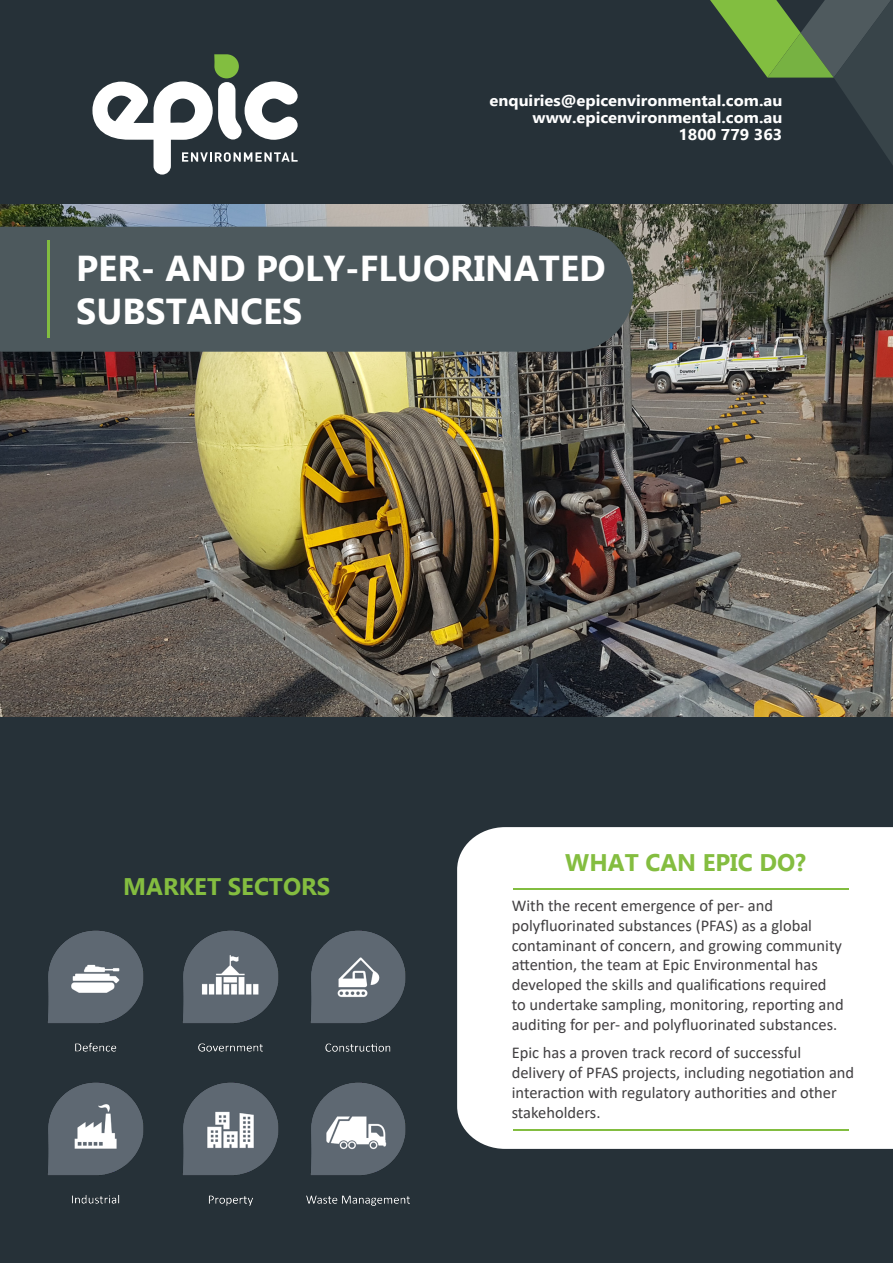
<style>
.page{position:relative;width:893px;height:1263px;background:#263138}
.page>*{position:absolute;margin:0;border:0;box-sizing:border-box;transform-origin:0 0}
.Heading_1{font:700 36px "Gadugi";color:#fff}
.Heading_2{font:700 24px "Gadugi";color:#84bd40}
.t1{font:16.5px/19.8px "Calibri";color:#413f41}
.Epic_Banner{font:700 15.6px "Gadugi";color:#fff;scale:1.06 1}
</style>
<div class="page">
<svg style="left:92px;top:54px;width:206px;height:120px"></svg>
<svg style="left:710px;top:0;width:183px;height:165px"></svg>
<img style="left:0;top:205px;width:893px;height:511px">
<div style="left:457px;top:827px;width:436px;height:322px;background:#fff"></div>
<hr style="left:513px;top:888px;width:336px;height:2px;background:#82bd40">
<hr style="left:513px;top:1130px;width:336px;height:1px;background:#82bd40">
<div style="left:0;top:227px;width:634px;height:125px;background:#4d595d"></div>
<hr style="left:47px;top:241px;width:3px;height:97px;background:#82bd40">
<img style="left:310px;top:930px;width:96px;height:122px">
<img style="left:183px;top:1082px;width:96px;height:124px">
<img style="left:306px;top:1082px;width:104px;height:124px">
<img style="left:183px;top:930px;width:96px;height:122px">
<img style="left:48px;top:930px;width:96px;height:122px">
<img style="left:48px;top:1082px;width:96px;height:122px">
<p class="Epic_Banner" style="left:490px;top:91px;width:278px">enquiries@epicenvironmental.com.au</p>
<p class="Epic_Banner" style="left:533px;top:108px;width:237px">www.epicenvironmental.com.au</p>
<p class="Epic_Banner" style="left:678px;top:125px;width:100px">1800 779 363</p>
<p class="Heading_1" style="left:76px;top:247px;width:531px">PER- AND POLY-FLUORINATED</p>
<p class="Heading_1" style="left:76px;top:290px;width:228px">SUBSTANCES</p>
<p class="Heading_2" style="left:123px;top:872px;width:209px">MARKET SECTORS</p>
<p class="Heading_2" style="left:565px;top:848px;width:242px">WHAT CAN EPIC DO?</p>
<p class="t1" style="left:512px;top:895px;width:334px">With the recent emergence of per- and polyfluorinated substances (PFAS) as a global contaminant of concern, and growing community attention, the team at Epic Environmental has developed the skills and qualifications required to undertake sampling, monitoring, reporting and auditing for per- and polyfluorinated substances.</p>
<p class="t1" style="left:512px;top:1042px;width:344px">Epic has a proven track record of successful delivery of PFAS projects, including negotiation and interaction with regulatory authorities and other stakeholders.</p>
</div>
